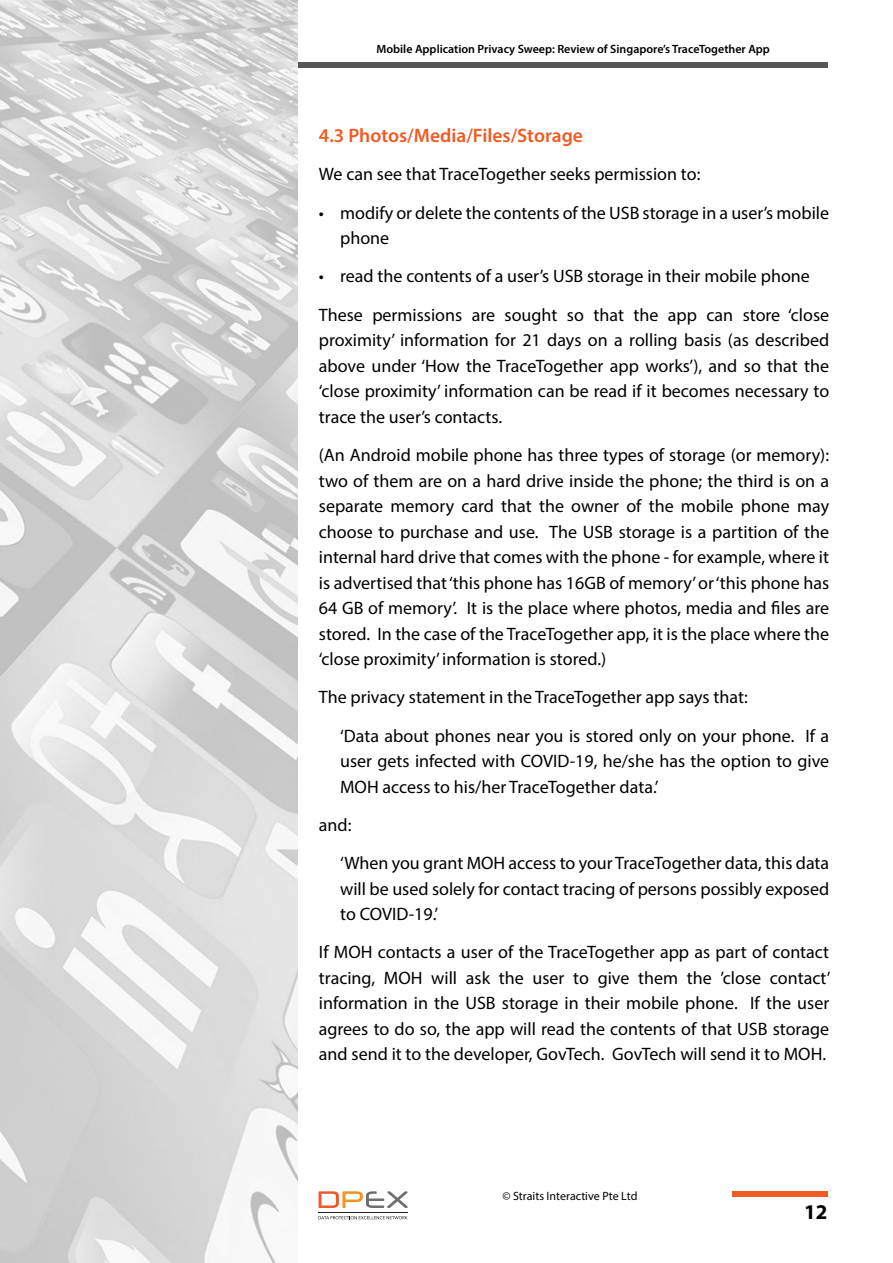
<style>
.page{position:relative;width:893px;height:1263px;background:#fff}
.page>*{position:absolute;margin:0;border:0;box-sizing:border-box;transform-origin:0 0}
.t1{font:700 21px "Myriad Pro";color:#000}
.t2{font:600 19.5px "Myriad Pro";color:#f15a22}
.t3{font:18px/25.5px "Myriad Pro";color:#000}
.t4{font:600 12px "Myriad Pro";color:#000}
.t5{font:12px "Myriad Pro";color:#000}
</style>
<div class="page">
<div style="left:298px;top:63px;width:529px;height:5px;background:#565659"></div>
<div style="left:732px;top:1191px;width:95px;height:6px;background:#f15a22"></div>
<svg style="left:319px;top:1191px;width:89px;height:17px"></svg>
<hr style="left:318px;top:1212px;width:90px;height:1px;background:#241f21">
<svg style="left:318px;top:1216px;width:90px;height:3px"></svg>
<img style="left:0;top:0;width:298px;height:1263px">
<p class="t4" style="left:376px;top:42px;width:395px">Mobile Application Privacy Sweep: Review of Singapore’s TraceTogether App</p>
<p class="t2" style="left:319px;top:123px;width:265px">4.3 Photos/Media/Files/Storage</p>
<p class="t3" style="left:319px;top:161px;width:383px">We can see that TraceTogether seeks permission to:</p>
<p class="t3" style="left:340px;top:200px;width:491px;text-indent:-21px">• modify or delete the contents of the USB storage in a user’s mobile phone</p>
<p class="t3" style="left:319px;top:257px;width:512px;line-height:38.2px">• read the contents of a user’s USB storage in their mobile phone<br>These permissions are sought so that the app can store ‘close</p>
<p class="t3" style="left:319px;top:327px;width:512px;text-align:justify">proximity’ information for 21 days on a rolling basis (as described above under ‘How the TraceTogether app works’), and so that the ‘close proximity’ information can be read if it becomes necessary to trace the user’s contacts.</p>
<p class="t3" style="left:319px;top:442px;width:512px;text-align:justify">(An Android mobile phone has three types of storage (or memory): two of them are on a hard drive inside the phone; the third is on a separate memory card that the owner of the mobile phone may choose to purchase and use. The USB storage is a partition of the internal hard drive that comes with the phone - for example, where it is advertised that ‘this phone has 16GB of memory’ or ‘this phone has 64 GB of memory’. It is the place where photos, media and files are stored. In the case of the TraceTogether app, it is the place where the ‘close proximity’ information is stored.)</p>
<p class="t3" style="left:340px;top:678px;width:491px;line-height:38.2px;text-indent:-21px">The privacy statement in the TraceTogether app says that:<br>‘Data about phones near you is stored only on your phone. If a</p>
<p class="t3" style="left:340px;top:748px;width:490px">user gets infected with COVID-19, he/she has the option to give<br>MOH access to his/her TraceTogether data.’</p>
<p class="t3" style="left:340px;top:805px;width:491px;line-height:38.2px;text-indent:-21px">and:<br>‘When you grant MOH access to your TraceTogether data, this data</p>
<p class="t3" style="left:340px;top:875px;width:491px">will be used solely for contact tracing of persons possibly exposed to COVID-19.’</p>
<p class="t3" style="left:319px;top:939px;width:513px;text-align:justify">If MOH contacts a user of the TraceTogether app as part of contact tracing, MOH will ask the user to give them the ’close contact’ information in the USB storage in their mobile phone. If the user agrees to do so, the app will read the contents of that USB storage and send it to the developer, GovTech. GovTech will send it to MOH.</p>
<p class="t5" style="left:502px;top:1189px;width:137px">© Straits Interactive Pte Ltd</p>
<p class="t1" style="left:804px;top:1198px;width:25px">12</p>
</div>
